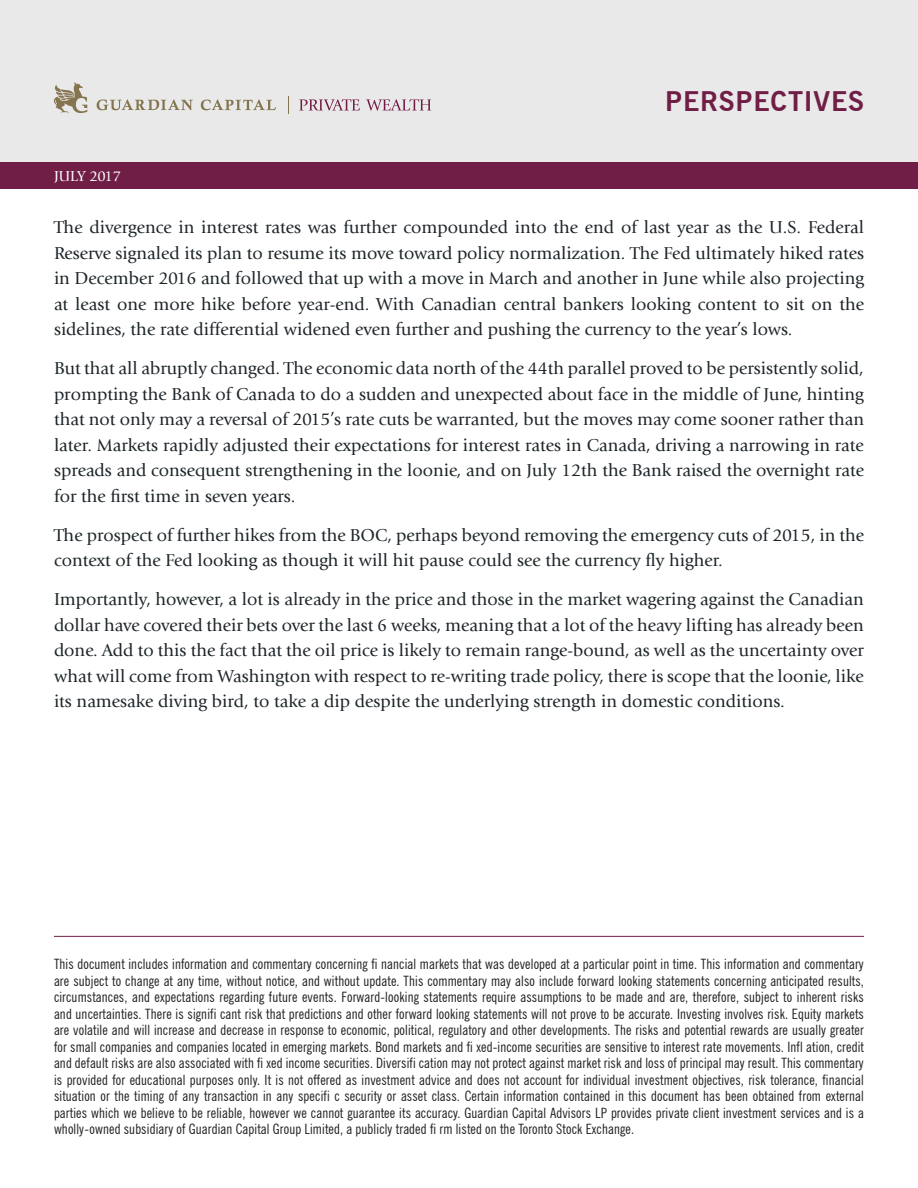
<style>
.page{position:relative;width:918px;height:1188px;background:#fff}
.page>*{position:absolute;margin:0;border:0;box-sizing:border-box;transform-origin:0 0}
.t1{font:700 27px "News Gothic BT";letter-spacing:.03em;color:#701e45}
.Body_Copy{font:18px/25.5px "Giovanni Std";color:#1d2529;text-align:justify}
.Body_Copy-2{font:15px "Giovanni Std";letter-spacing:-.01em;color:#fff}
.t2{font:condensed 14.25px/16.5px "News Gothic BT";letter-spacing:.01em;color:#231f20;text-align:justify}
</style>
<div class="page">
<hr style="left:54px;top:936px;width:810px;height:1px;background:#701e45">
<div style="left:0;top:0;width:918px;height:167px;background:#e9e9e9"></div>
<div style="left:0;top:162px;width:918px;height:27px;background:#701e45"></div>
<svg style="left:53px;top:82px;width:34px;height:31px"></svg>
<svg style="left:97px;top:99px;width:96px;height:11px"></svg>
<svg style="left:201px;top:99px;width:75px;height:11px"></svg>
<svg style="left:288px;top:96px;width:1px;height:17px"></svg>
<svg style="left:299px;top:99px;width:61px;height:12px"></svg>
<svg style="left:366px;top:99px;width:65px;height:12px"></svg>
<p class="Body_Copy-2" style="left:54px;top:168px;width:69px">JULY 2017</p>
<p class="t1" style="left:665px;top:85px;width:200px">PERSPECTIVES</p>
<p class="Body_Copy" style="left:54px;top:215px;width:812px">The divergence in interest rates was further compounded into the end of last year as the U.S. Federal Reserve signaled its plan to resume its move toward policy normalization. The Fed ultimately hiked rates in December 2016 and followed that up with a move in March and another in June while also projecting at least one more hike before year-end. With Canadian central bankers looking content to sit on the sidelines, the rate differential widened even further and pushing the currency to the year’s lows.</p>
<p class="Body_Copy" style="left:54px;top:356px;width:812px">But that all abruptly changed. The economic data north of the 44th parallel proved to be persistently solid, prompting the Bank of Canada to do a sudden and unexpected about face in the middle of June, hinting that not only may a reversal of 2015’s rate cuts be warranted, but the moves may come sooner rather than later. Markets rapidly adjusted their expectations for interest rates in Canada, driving a narrowing in rate spreads and consequent strengthening in the loonie, and on July 12th the Bank raised the overnight rate for the first time in seven years.</p>
<p class="Body_Copy" style="left:54px;top:523px;width:812px">The prospect of further hikes from the BOC, perhaps beyond removing the emergency cuts of 2015, in the context of the Fed looking as though it will hit pause could see the currency fly higher.</p>
<p class="Body_Copy" style="left:54px;top:587px;width:811px">Importantly, however, a lot is already in the price and those in the market wagering against the Canadian dollar have covered their bets over the last 6 weeks, meaning that a lot of the heavy lifting has already been done. Add to this the fact that the oil price is likely to remain range-bound, as well as the uncertainty over what will come from Washington with respect to re-writing trade policy, there is scope that the loonie, like its namesake diving bird, to take a dip despite the underlying strength in domestic conditions.</p>
<p class="t2" style="left:54px;top:956px;width:812px">This document includes information and commentary concerning fi nancial markets that was developed at a particular point in time. This information and commentary are subject to change at any time, without notice, and without update. This commentary may also include forward looking statements concerning anticipated results, circumstances, and expectations regarding future events. Forward-looking statements require assumptions to be made and are, therefore, subject to inherent risks and uncertainties. There is signifi cant risk that predictions and other forward looking statements will not prove to be accurate. Investing involves risk. Equity markets are volatile and will increase and decrease in response to economic, political, regulatory and other developments. The risks and potential rewards are usually greater for small companies and companies located in emerging markets. Bond markets and fi xed-income securities are sensitive to interest rate movements. Infl ation, credit and default risks are also associated with fi xed income securities. Diversifi cation may not protect against market risk and loss of principal may result. This commentary is provided for educational purposes only. It is not offered as investment advice and does not account for individual investment objectives, risk tolerance, financial situation or the timing of any transaction in any specifi c security or asset class. Certain information contained in this document has been obtained from external parties which we believe to be reliable, however we cannot guarantee its accuracy. Guardian Capital Advisors LP provides private client investment services and is a wholly-owned subsidiary of Guardian Capital Group Limited, a publicly traded fi rm listed on the Toronto Stock Exchange.</p>
</div>
